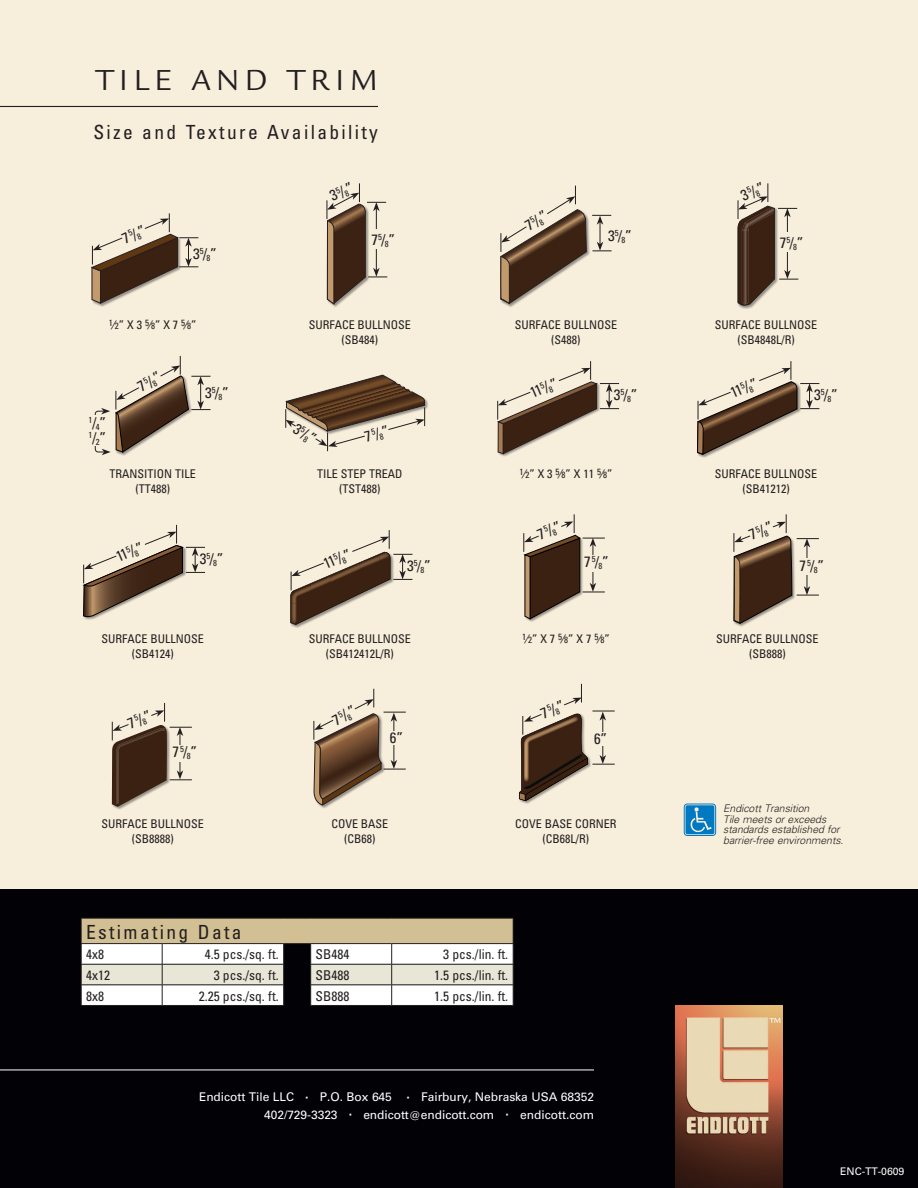
<style>
.page{position:relative;width:918px;height:1188px;background:#f7eedb}
.page>*{position:absolute;margin:0;border:0;box-sizing:border-box;transform-origin:0 0}
.t1{font:31.5px "Legacy Sans";letter-spacing:.18em;color:#231f20}
.t2{font:condensed 19.5px "Univers";letter-spacing:.12em;color:#231f20}
.t3{font:condensed 15px "Univers";color:#231f20}
.t4{font:condensed 13.5px "Univers";color:#231f20}
.t5{font:condensed 12px "Univers";color:#231f20}
.t6{font:12px "Univers";letter-spacing:-.005em;color:#fff}
.t7{font:italic 300 10.5px/10.5px "Univers";letter-spacing:-.005em;color:#231f20}
.t8{font:10.5px "Univers";letter-spacing:-.005em;color:#fff}
.t9{font:condensed 8.7px "Univers";color:#231f20}
.s1{font-size:9px}
.s2{font-size:15px}
</style>
<div class="page">
<div style="left:0;top:890px;width:918px;height:298px;background:#020105"></div>
<svg style="left:313px;top:689px;width:93px;height:119px"></svg>
<div style="left:92px;top:234px;width:90px;height:73px;background:#231f20;opacity:.45"></div>
<svg style="left:91px;top:213px;width:107px;height:91px"></svg>
<div style="left:327px;top:204px;width:42px;height:104px;background:#231f20;opacity:.45"></div>
<svg style="left:327px;top:183px;width:60px;height:122px"></svg>
<div style="left:500px;top:209px;width:91px;height:99px;background:#231f20;opacity:.45"></div>
<svg style="left:500px;top:186px;width:112px;height:118px"></svg>
<svg style="left:737px;top:183px;width:61px;height:125px"></svg>
<svg style="left:95px;top:356px;width:116px;height:99px"></svg>
<div style="left:286px;top:375px;width:142px;height:60px;background:#231f20;opacity:.45"></div>
<svg style="left:285px;top:375px;width:140px;height:76px"></svg>
<div style="left:498px;top:382px;width:102px;height:76px;background:#231f20;opacity:.45"></div>
<svg style="left:497px;top:361px;width:122px;height:93px"></svg>
<div style="left:697px;top:381px;width:104px;height:77px;background:#231f20;opacity:.45"></div>
<svg style="left:697px;top:361px;width:122px;height:94px"></svg>
<svg style="left:83px;top:525px;width:122px;height:95px"></svg>
<div style="left:290px;top:552px;width:104px;height:76px;background:#231f20;opacity:.45"></div>
<svg style="left:290px;top:530px;width:122px;height:95px"></svg>
<div style="left:525px;top:535px;width:59px;height:88px;background:#231f20;opacity:.45"></div>
<svg style="left:524px;top:514px;width:81px;height:105px"></svg>
<div style="left:734px;top:536px;width:62px;height:91px;background:#231f20;opacity:.45"></div>
<svg style="left:733px;top:514px;width:86px;height:110px"></svg>
<div style="left:112px;top:725px;width:59px;height:86px;background:#231f20;opacity:.45"></div>
<svg style="left:112px;top:703px;width:80px;height:104px"></svg>
<img style="left:116px;top:728px;width:49px;height:76px">
<div style="left:519px;top:714px;width:73px;height:91px;background:#231f20;opacity:.45"></div>
<svg style="left:519px;top:684px;width:96px;height:117px"></svg>
<img style="left:524px;top:716px;width:55px;height:37px">
<img style="left:523px;top:753px;width:60px;height:36px">
<hr style="left:0;top:106px;width:378px;height:1px;background:#231f20">
<hr style="left:81px;top:1005px;width:81px;height:1px;background:#231f20">
<hr style="left:162px;top:1005px;width:122px;height:1px;background:#231f20">
<hr style="left:310px;top:1005px;width:82px;height:1px;background:#231f20">
<hr style="left:392px;top:1005px;width:121px;height:1px;background:#231f20">
<svg style="left:81px;top:918px;width:433px;height:87px"></svg>
<hr style="left:311px;top:918px;width:81px;height:1px;background:#231f20">
<hr style="left:392px;top:918px;width:121px;height:1px;background:#231f20">
<div style="left:684px;top:804px;width:32px;height:32px;border:1px solid #0079c2;border-radius:3px"></div>
<svg style="left:686px;top:805px;width:28px;height:29px"></svg>
<hr style="left:0;top:1070px;width:594px;height:1px;background:#fff">
<img style="left:675px;top:1006px;width:107px;height:182px">
<p class="t1" style="left:96px;top:63px;width:283px">TILE AND TRIM</p>
<p class="t2" style="left:93px;top:120px;width:286px">Size and Texture Availability</p>
<p class="t3" style="left:119px;top:231px;width:26px;rotate:-25deg">7<sup>5</sup>/<sub>8</sub>”</p>
<p class="t3" style="left:193px;top:244px;width:25px">3<sup>5</sup>/<sub>8</sub>”</p>
<p class="t5" style="left:109px;top:318px;width:89px"><sup>1</sup>⁄<span class="s1">2</span>” X 3 <sup>5</sup>⁄<span class="s1">8</span>” X 7 <sup>5</sup>⁄<span class="s1">8</span>”</p>
<p class="t9" style="left:89px;top:417px;width:19px">1<span class="s2">/</span>4<span class="s2">”</span></p>
<p class="t9" style="left:89px;top:433px;width:19px">1<span class="s2">/</span>2<span class="s2">”</span></p>
<p class="t3" style="left:134px;top:380px;width:26px;rotate:-31deg">7<sup>5</sup>/<sub>8</sub>”</p>
<p class="t5" style="left:110px;top:466px;width:88px">TRANSITION TILE</p>
<p class="t5" style="left:135px;top:481px;width:36px">(TT488)</p>
<p class="t3" style="left:205px;top:383px;width:25px">3<sup>5</sup>/<sub>8</sub>”</p>
<p class="t3" style="left:326px;top:188px;width:26px;rotate:-25deg">3<sup>5</sup>/<sub>8</sub>”</p>
<p class="t3" style="left:738px;top:188px;width:26px;rotate:-25deg">3<sup>5</sup>/<sub>8</sub>”</p>
<p class="t3" style="left:521px;top:218px;width:25px;rotate:-31deg">7<sup>5</sup>/<sub>8</sub>”</p>
<p class="t3" style="left:608px;top:226px;width:25px">3<sup>5</sup>/<sub>8</sub>”</p>
<p class="t3" style="left:372px;top:231px;width:25px">7<sup>5</sup>/<sub>8</sub>”</p>
<p class="t3" style="left:780px;top:233px;width:25px">7<sup>5</sup>/<sub>8</sub>”</p>
<p class="t5" style="left:309px;top:318px;width:104px">SURFACE BULLNOSE</p>
<p class="t5" style="left:341px;top:333px;width:38px">(SB484)</p>
<p class="t3" style="left:299px;top:419px;width:25px;rotate:30deg">3<sup>5</sup>/<sub>8</sub>”</p>
<p class="t3" style="left:363px;top:427px;width:26px;rotate:-14deg">7<sup>5</sup>/<sub>8</sub>”</p>
<p class="t5" style="left:317px;top:466px;width:87px">TILE STEP TREAD</p>
<p class="t5" style="left:339px;top:481px;width:43px">(TST488)</p>
<p class="t5" style="left:515px;top:318px;width:104px">SURFACE BULLNOSE</p>
<p class="t5" style="left:551px;top:333px;width:31px">(S488)</p>
<p class="t5" style="left:715px;top:318px;width:104px">SURFACE BULLNOSE</p>
<p class="t5" style="left:737px;top:333px;width:59px">(SB4848L/R)</p>
<p class="t3" style="left:527px;top:385px;width:30px;rotate:-23deg">11<sup>5</sup>/<sub>8</sub>”</p>
<p class="t3" style="left:614px;top:386px;width:25px">3<sup>5</sup>/<sub>8</sub>”</p>
<p class="t3" style="left:727px;top:385px;width:30px;rotate:-23deg">11<sup>5</sup>/<sub>8</sub>”</p>
<p class="t3" style="left:814px;top:386px;width:25px">3<sup>5</sup>/<sub>8</sub>”</p>
<p class="t5" style="left:519px;top:466px;width:94px"><sup>1</sup>⁄<span class="s1">2</span>” X 3 <sup>5</sup>⁄<span class="s1">8</span>” X 11 <sup>5</sup>⁄<span class="s1">8</span>”</p>
<p class="t5" style="left:715px;top:466px;width:104px">SURFACE BULLNOSE</p>
<p class="t5" style="left:742px;top:481px;width:49px">(SB41212)</p>
<p class="t3" style="left:113px;top:548px;width:30px;rotate:-23deg">11<sup>5</sup>/<sub>8</sub>”</p>
<p class="t3" style="left:320px;top:555px;width:30px;rotate:-23deg">11<sup>5</sup>/<sub>8</sub>”</p>
<p class="t3" style="left:200px;top:549px;width:25px">3<sup>5</sup>/<sub>8</sub>”</p>
<p class="t3" style="left:407px;top:556px;width:25px">3<sup>5</sup>/<sub>8</sub>”</p>
<p class="t3" style="left:534px;top:526px;width:26px;rotate:-23deg">7<sup>5</sup>/<sub>8</sub>”</p>
<p class="t3" style="left:746px;top:527px;width:26px;rotate:-23deg">7<sup>5</sup>/<sub>8</sub>”</p>
<p class="t3" style="left:584px;top:552px;width:26px">7<sup>5</sup>/<sub>8</sub>”</p>
<p class="t3" style="left:800px;top:556px;width:26px">7<sup>5</sup>/<sub>8</sub>”</p>
<p class="t5" style="left:102px;top:631px;width:104px">SURFACE BULLNOSE</p>
<p class="t5" style="left:132px;top:646px;width:43px">(SB4124)</p>
<p class="t5" style="left:309px;top:631px;width:104px">SURFACE BULLNOSE</p>
<p class="t5" style="left:326px;top:646px;width:69px">(SB412412L/R)</p>
<p class="t5" style="left:522px;top:631px;width:89px"><sup>1</sup>⁄<span class="s1">2</span>” X 7 <sup>5</sup>⁄<span class="s1">8</span>” X 7 <sup>5</sup>⁄<span class="s1">8</span>”</p>
<p class="t5" style="left:716px;top:631px;width:104px">SURFACE BULLNOSE</p>
<p class="t5" style="left:749px;top:646px;width:38px">(SB888)</p>
<p class="t3" style="left:125px;top:715px;width:26px;rotate:-23deg">7<sup>5</sup>/<sub>8</sub>”</p>
<p class="t3" style="left:173px;top:743px;width:26px">7<sup>5</sup>/<sub>8</sub>”</p>
<p class="t5" style="left:102px;top:816px;width:104px">SURFACE BULLNOSE</p>
<p class="t5" style="left:132px;top:831px;width:43px">(SB8888)</p>
<p class="t3" style="left:329px;top:713px;width:26px;rotate:-29deg">7<sup>5</sup>/<sub>8</sub>”</p>
<p class="t3" style="left:538px;top:705px;width:26px;rotate:-23deg">7<sup>5</sup>/<sub>8</sub>”</p>
<p class="t3" style="left:390px;top:728px;width:15px">6”</p>
<p class="t3" style="left:594px;top:729px;width:15px">6”</p>
<p class="t5" style="left:331px;top:816px;width:58px">COVE BASE</p>
<p class="t5" style="left:344px;top:831px;width:33px">(CB68)</p>
<p class="t5" style="left:515px;top:816px;width:103px">COVE BASE CORNER</p>
<p class="t5" style="left:543px;top:831px;width:48px">(CB68L/R)</p>
<p class="t2" style="left:86px;top:919px;width:157px">Estimating Data</p>
<p class="t4" style="left:86px;top:946px;width:19px">4x8</p>
<p class="t4" style="left:205px;top:946px;width:76px">4.5 pcs./sq. ft.</p>
<p class="t4" style="left:316px;top:946px;width:35px">SB484</p>
<p class="t4" style="left:443px;top:946px;width:67px">3 pcs./lin. ft.</p>
<p class="t4" style="left:86px;top:967px;width:25px">4x12</p>
<p class="t4" style="left:214px;top:967px;width:67px">3 pcs./sq. ft.</p>
<p class="t4" style="left:316px;top:967px;width:35px">SB488</p>
<p class="t4" style="left:434px;top:967px;width:76px">1.5 pcs./lin. ft.</p>
<p class="t4" style="left:86px;top:987px;width:19px">8x8</p>
<p class="t4" style="left:199px;top:987px;width:82px">2.25 pcs./sq. ft.</p>
<p class="t4" style="left:316px;top:987px;width:35px">SB888</p>
<p class="t4" style="left:434px;top:987px;width:76px">1.5 pcs./lin. ft.</p>
<p class="t6" style="left:199px;top:1090px;width:396px">Endicott Tile LLC <span class="s2">·</span> P.O. Box 645 <span class="s2">·</span> Fairbury, Nebraska USA 68352</p>
<p class="t6" style="left:264px;top:1107px;width:331px">402/729-3323 <span class="s2">·</span> endicott@endicott.com <span class="s2">·</span> endicott.com</p>
<p class="t7" style="left:723px;top:803px;width:122px">Endicott Transition<br>Tile meets or exceeds standards established for barrier-free environments.</p>
<p class="t8" style="left:840px;top:1165px;width:66px">ENC-TT-0609</p>
</div>
